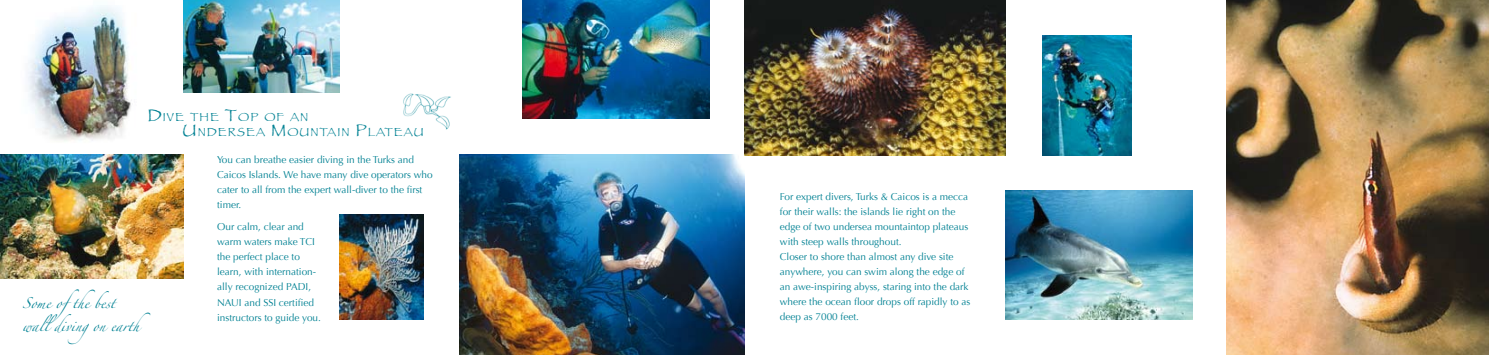
<style>
.page{position:relative;width:1489px;height:355px;background:#fff}
.page>*{position:absolute;margin:0;border:0;box-sizing:border-box;transform-origin:0 0}
.t1{font:12.25px/15px "Papyrus";letter-spacing:.085em;color:#008193}
.t2{font:10px/15px "Optima";color:#008193}
.t3{font:10px "Zapfino";color:#008193}
.s1{font-size:17.5px}
</style>
<div class="page">
<img style="left:403px;top:93px;width:48px;height:37px">
<img style="left:27px;top:5px;width:104px;height:136px">
<img style="left:459px;top:154px;width:285px;height:200px">
<img style="left:1005px;top:190px;width:187px;height:129px">
<img style="left:183px;top:0;width:156px;height:92px">
<img style="left:1042px;top:35px;width:89px;height:120px">
<img style="left:744px;top:0;width:261px;height:155px">
<img style="left:0;top:154px;width:183px;height:124px">
<img style="left:522px;top:0;width:187px;height:118px">
<img style="left:1226px;top:0;width:262px;height:354px">
<img style="left:340px;top:214px;width:83px;height:105px">
<p class="t1" style="left:182px;top:109px;width:241px;text-indent:-35px"><span class="s1">D</span>IVE THE <span class="s1">T</span>OP OF AN<br><span class="s1">U</span>NDERSEA <span class="s1">M</span> OUNTAIN <span class="s1">P</span>LATEAU</p>
<p class="t2" style="left:217px;top:152px;width:217px">You can breathe easier diving in the Turks and Caicos Islands. We have many dive operators who cater to all from the expert wall-diver to the first timer.</p>
<p class="t2" style="left:217px;top:219px;width:105px">Our calm, clear and warm waters make TCI the perfect place to learn, with internation&shy;ally recognized PADI,<br>NAUI and SSI certified instructors to guide you.</p>
<p class="t3" style="left:22px;top:298px;width:94px">Some ofthe best</p>
<p class="t3" style="left:22px;top:321px;width:129px">walldivingon earth</p>
<p class="t2" style="left:780px;top:189px;width:192px">For expert divers, Turks &amp; Caicos is a mecca for their walls: the islands lie right on the edge of two undersea mountaintop plateaus with steep walls throughout.<br>Closer to shore than almost any dive site anywhere, you can swim along the edge of an awe-inspiring abyss, staring into the dark where the ocean floor drops off rapidly to as deep as 7000 feet.</p>
</div>
